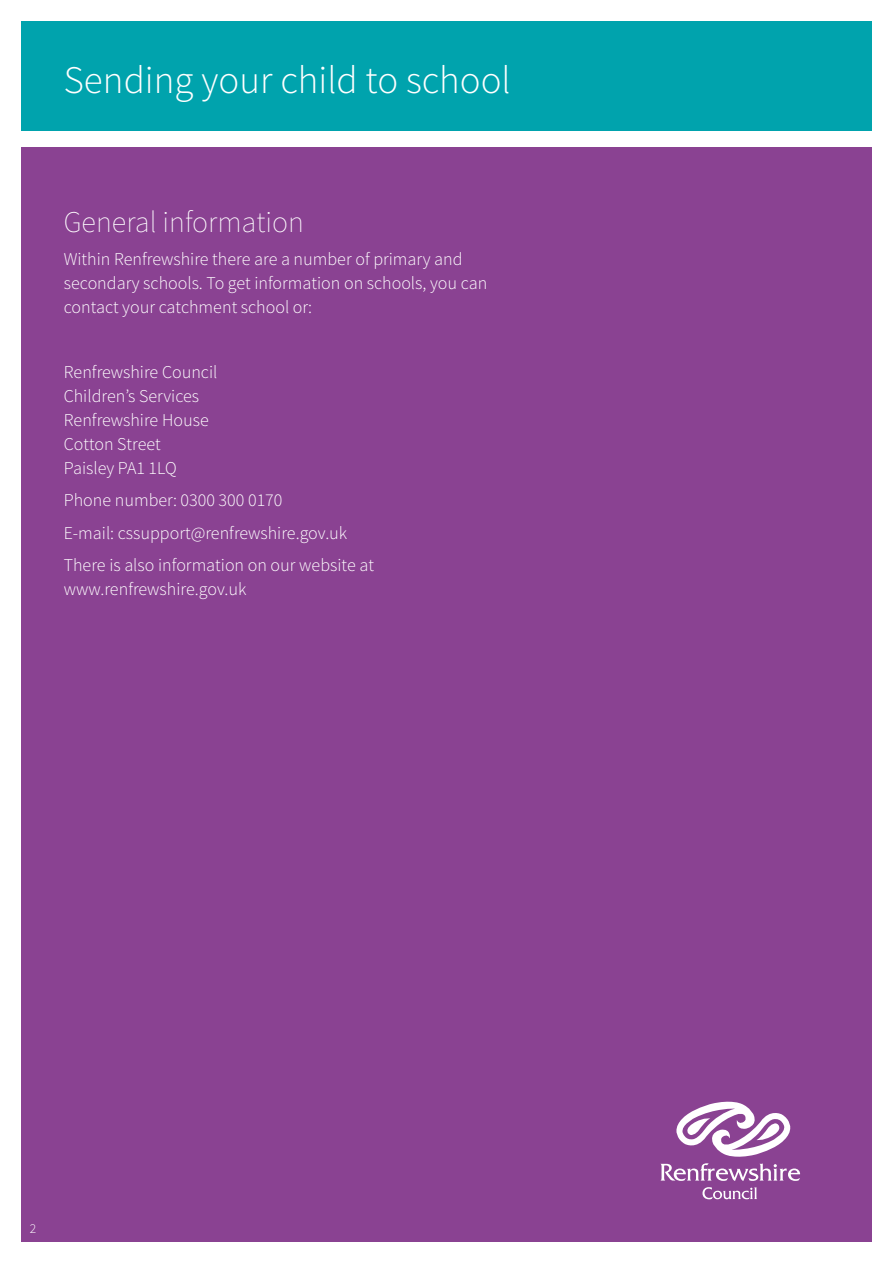
<style>
.page{position:relative;width:893px;height:1263px;background:#fff}
.page>*{position:absolute;margin:0;border:0;box-sizing:border-box;transform-origin:0 0}
.t1{font:300 39px "Source Sans Pro";color:#fff}
.t2{font:200 30px "Source Sans Pro";color:#fff}
.t3{font:300 18px/24px "Source Sans Pro";color:#fff}
.t4{font:300 13.5px "Source Sans Pro";color:#fff}
</style>
<div class="page">
<div style="left:21px;top:21px;width:851px;height:109px;background:#00a3ad"></div>
<div style="left:21px;top:147px;width:851px;height:1095px;background:#8a4292"></div>
<svg style="left:702px;top:1187px;width:55px;height:12px"></svg>
<svg style="left:660px;top:1102px;width:140px;height:79px"></svg>
<h1 class="t1" style="left:64px;top:56px;width:449px">Sending your child to school</h1>
<h2 class="t2" style="left:64px;top:204px;width:242px">General information</h2>
<p class="t3" style="left:64px;top:247px;width:425px">Within Renfrewshire there are a number of primary and secondary schools. To get information on schools, you can contact your catchment school or:</p>
<p class="t3" style="left:64px;top:360px;width:155px">Renfrewshire Council<br>Children’s Services<br>Renfrewshire House<br>Cotton Street<br>Paisley PA1 1LQ</p>
<p class="t3" style="left:64px;top:484px;width:312px;line-height:32.5px">Phone number: 0300 300 0170<br>E-mail: cssupport@renfrewshire.gov.uk<br>There is also information on our website at</p>
<p class="t3" style="left:64px;top:577px;width:184px">www.renfrewshire.gov.uk</p>
<p class="t4" style="left:30px;top:1220px;width:8px">2</p>
</div>
